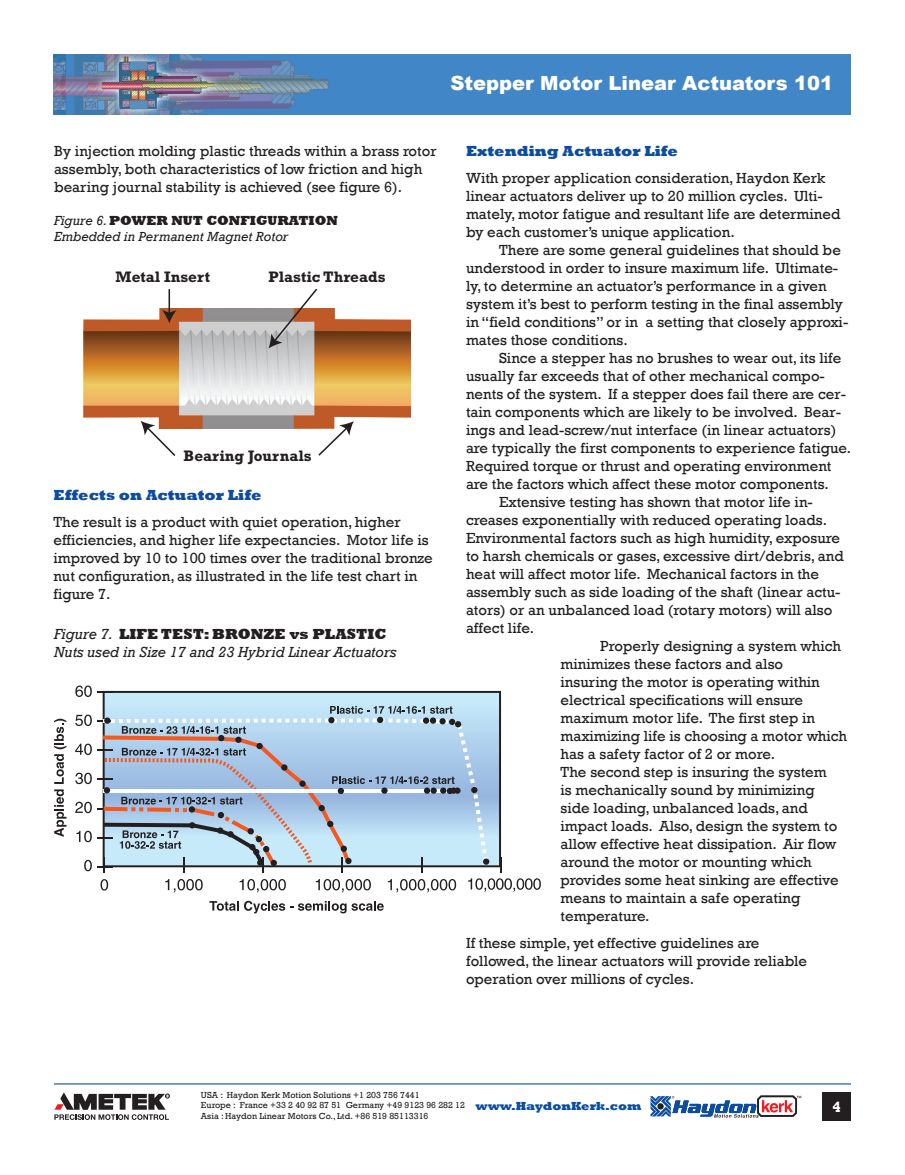
<style>
.page{position:relative;width:905px;height:1175px;background:#fff}
.page>*{position:absolute;margin:0;border:0;box-sizing:border-box;transform-origin:0 0}
.t1{font:900 19.5px "Arial";color:#fff}
.t2{font:700 15.45px "Rockwell";color:#231f20}
.t3{font:15px/18px "Rockwell";color:#231f20}
.t4{font:italic 15px/18px "Rockwell";color:#231f20}
.t5{font:800 15px "Rockwell";color:#0d4da1}
.t6{font:700 15px "Rockwell";color:#fff}
.t7{font:italic 13.5px/16.2px "Rockwell";color:#231f20}
.t8{font:800 12px "Rockwell";color:#0d4da1}
.t9{font:9px/10.5px "Rockwell";color:#231f20}
.s1{font-weight:800;font-style:normal}
</style>
<div class="page">
<img style="left:54px;top:54px;width:796px;height:60px">
<svg style="left:54px;top:1092px;width:115px;height:27px"></svg>
<svg style="left:650px;top:1095px;width:151px;height:22px"></svg>
<div style="left:822px;top:1092px;width:28px;height:28px;background:#231f20"></div>
<hr style="left:54px;top:1083px;width:796px;height:1px;background:#0d4da1">
<img style="left:83px;top:308px;width:328px;height:120px">
<svg style="left:141px;top:421px;width:36px;height:35px"></svg>
<svg style="left:268px;top:288px;width:51px;height:60px"></svg>
<hr style="left:168px;top:289px;width:2px;height:25px;background:#231f20">
<svg style="left:162px;top:310px;width:15px;height:13px"></svg>
<svg style="left:317px;top:421px;width:37px;height:35px"></svg>
<svg style="left:106px;top:694px;width:392px;height:170px;background:#c1e4f7"></svg>
<div style="left:103px;top:691px;width:398px;height:176px;border:2px solid #231f20"></div>
<svg style="left:75px;top:685px;width:38px;height:12px"></svg>
<svg style="left:54px;top:718px;width:12px;height:118px"></svg>
<svg style="left:209px;top:900px;width:174px;height:13px"></svg>
<svg style="left:500px;top:857px;width:1px;height:15px"></svg>
<svg style="left:165px;top:879px;width:38px;height:13px"></svg>
<svg style="left:100px;top:879px;width:8px;height:11px"></svg>
<svg style="left:461px;top:717px;width:29px;height:150px;background:#b2d1eb"></svg>
<svg style="left:239px;top:879px;width:47px;height:13px"></svg>
<svg style="left:316px;top:879px;width:55px;height:13px"></svg>
<svg style="left:388px;top:879px;width:68px;height:13px"></svg>
<svg style="left:468px;top:878px;width:73px;height:13px"></svg>
<svg style="left:471px;top:787px;width:6px;height:6px"></svg>
<svg style="left:483px;top:858px;width:6px;height:6px"></svg>
<svg style="left:75px;top:706px;width:386px;height:166px;background:#b0c5d8"></svg>
<h1 class="t1" style="left:450px;top:69px;width:384px">Stepper Motor Linear Actuators 101</h1>
<p class="t3" style="left:54px;top:142px;width:384px">By injection molding plastic threads within a brass rotor assembly, both characteristics of low friction and high bearing journal stability is achieved (see figure 6).</p>
<p class="t7" style="left:54px;top:213px;width:285px">Figure 6. <span class="s1">POWER NUT CONFIGURATION<br></span>Embedded in Permanent Magnet Rotor</p>
<p class="t2" style="left:116px;top:267px;width:96px">Metal Insert</p>
<p class="t2" style="left:268px;top:267px;width:119px">Plastic Threads</p>
<p class="t2" style="left:183px;top:446px;width:130px">Bearing Journals</p>
<p class="t5" style="left:53px;top:486px;width:209px">Effects on Actuator Life</p>
<p class="t3" style="left:53px;top:513px;width:381px">The result is a product with quiet operation, higher efficiencies, and higher life expectancies. Motor life is improved by 10 to 100 times over the traditional bronze nut configuration, as illustrated in the life test chart in figure 7.</p>
<p class="t4" style="left:54px;top:625px;width:344px">Figure 7. <span class="s1">LIFE TEST: BRONZE vs PLASTIC<br></span>Nuts used in Size 17 and 23 Hybrid Linear Actuators</p>
<p class="t5" style="left:466px;top:142px;width:214px">Extending Actuator Life</p>
<p class="t3" style="left:466px;top:169px;width:376px">With proper application consideration, Haydon Kerk linear actuators deliver up to 20 million cycles. Ulti&shy;mately, motor fatigue and resultant life are determined by each customer’s unique application.</p>
<p class="t3" style="left:466px;top:241px;width:384px;text-indent:33px">There are some general guidelines that should be understood in order to insure maximum life. Ultimate&shy;ly, to determine an actuator’s performance in a given system it’s best to perform testing in the final assembly in “field conditions” or in a setting that closely approxi&shy;mates those conditions.</p>
<p class="t3" style="left:499px;top:349px;width:344px">Since a stepper has no brushes to wear out, its life</p>
<p class="t3" style="left:466px;top:367px;width:360px">usually far exceeds that of other mechanical compo-</p>
<p class="t3" style="left:466px;top:385px;width:381px">nents of the system. If a stepper does fail there are cer-</p>
<p class="t3" style="left:466px;top:403px;width:376px">tain components which are likely to be involved. Bear-</p>
<p class="t3" style="left:466px;top:421px;width:372px">ings and lead-screw/nut interface (in linear actuators)</p>
<p class="t3" style="left:466px;top:439px;width:387px">are typically the first components to experience fatigue.</p>
<p class="t3" style="left:466px;top:457px;width:367px">Required torque or thrust and operating environment</p>
<p class="t3" style="left:466px;top:475px;width:364px">are the factors which affect these motor components.</p>
<p class="t3" style="left:499px;top:493px;width:315px">Extensive testing has shown that motor life in-</p>
<p class="t3" style="left:466px;top:511px;width:362px">creases exponentially with reduced operating loads.</p>
<p class="t3" style="left:466px;top:529px;width:375px">Environmental factors such as high humidity, exposure</p>
<p class="t3" style="left:466px;top:547px;width:379px">to harsh chemicals or gases, excessive dirt/debris, and</p>
<p class="t3" style="left:466px;top:565px;width:354px">heat will affect motor life. Mechanical factors in the</p>
<p class="t3" style="left:466px;top:583px;width:376px">assembly such as side loading of the shaft (linear actu-</p>
<p class="t3" style="left:466px;top:601px;width:368px">ators) or an unbalanced load (rotary motors) will also</p>
<p class="t3" style="left:466px;top:619px;width:70px">affect life.</p>
<p class="t3" style="left:600px;top:637px;width:242px">Properly designing a system which</p>
<p class="t3" style="left:560px;top:655px;width:224px">minimizes these factors and also</p>
<p class="t3" style="left:560px;top:673px;width:261px">insuring the motor is operating within</p>
<p class="t3" style="left:560px;top:691px;width:244px">electrical specifications will ensure</p>
<p class="t3" style="left:560px;top:709px;width:256px">maximum motor life. The first step in</p>
<p class="t3" style="left:560px;top:727px;width:288px">maximizing life is choosing a motor which</p>
<p class="t3" style="left:560px;top:745px;width:216px">has a safety factor of 2 or more.</p>
<p class="t3" style="left:560px;top:763px;width:268px">The second step is insuring the system</p>
<p class="t3" style="left:560px;top:781px;width:256px">is mechanically sound by minimizing</p>
<p class="t3" style="left:560px;top:799px;width:249px">side loading, unbalanced loads, and</p>
<p class="t3" style="left:560px;top:817px;width:278px">impact loads. Also, design the system to</p>
<p class="t3" style="left:560px;top:835px;width:277px">allow effective heat dissipation. Air flow</p>
<p class="t3" style="left:560px;top:853px;width:253px">around the motor or mounting which</p>
<p class="t3" style="left:560px;top:871px;width:279px">provides some heat sinking are effective</p>
<p class="t3" style="left:560px;top:889px;width:241px">means to maintain a safe operating</p>
<p class="t3" style="left:560px;top:907px;width:91px">temperature.</p>
<p class="t3" style="left:466px;top:934px;width:343px">If these simple, yet effective guidelines are followed, the linear actuators will provide reliable operation over millions of cycles.</p>
<p class="t9" style="left:201px;top:1089px;width:265px">USA : Haydon Kerk Motion Solutions +1 203 756 7441<br>Europe : France +33 2 40 92 87 51 Germany +49 9123 96 282 12<br>Asia : Haydon Linear Motors Co., Ltd. +86 519 85113316</p>
<p class="t8" style="left:475px;top:1098px;width:167px">www.HaydonKerk.com</p>
<p class="t6" style="left:832px;top:1098px;width:10px">4</p>
</div>
